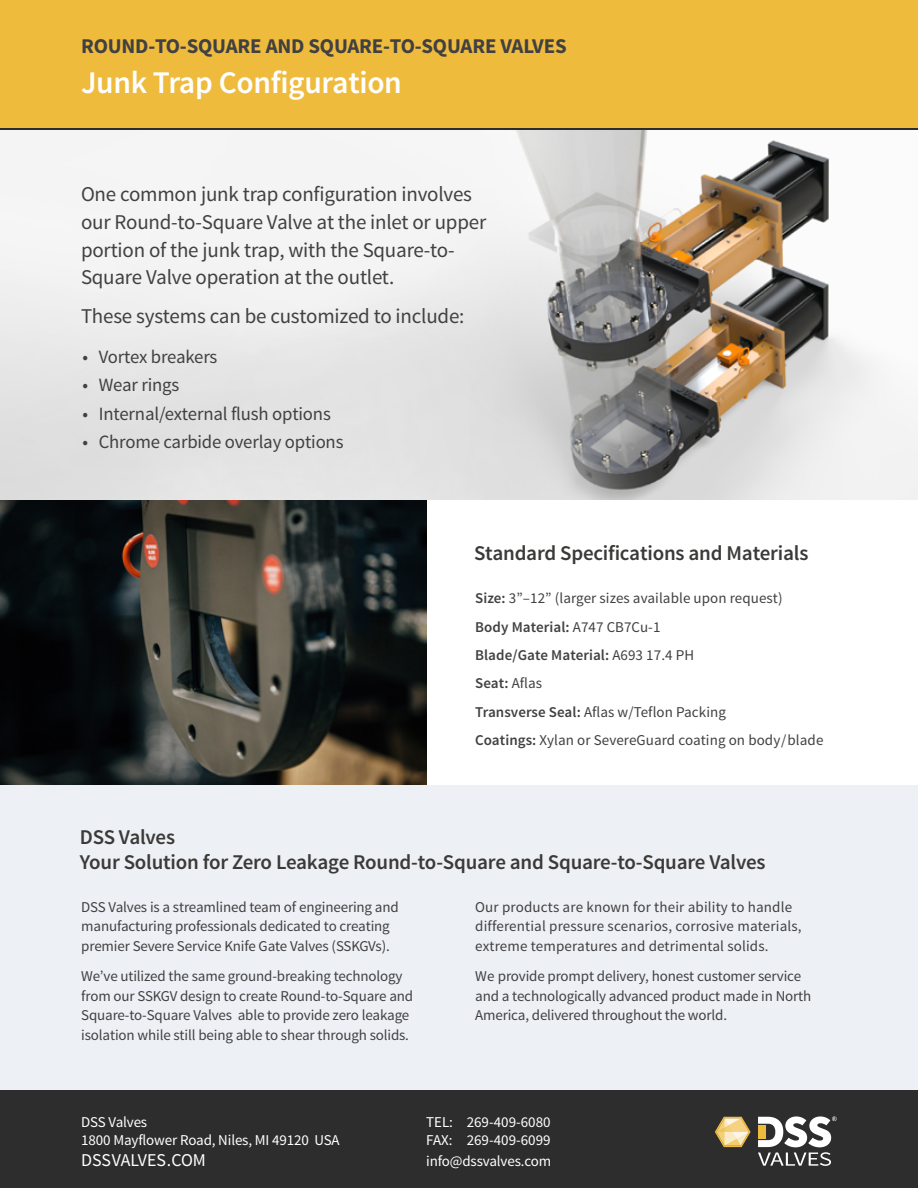
<style>
.page{position:relative;width:918px;height:1188px;background:#fff}
.page>*{position:absolute;margin:0;border:0;box-sizing:border-box;transform-origin:0 0}
.t1{font:600 31.5px "Source Sans Pro";letter-spacing:-.01em;color:#fff}
.t2{font:21px/27.8px "Source Sans Pro";letter-spacing:-.01em;color:#414042}
.t3{font:600 21px/24.8px "Source Sans Pro";letter-spacing:-.01em;color:#3b3a39}
.t4{font:700 21px "Source Sans Pro";letter-spacing:-.01em;color:#414042}
.t5{font:18.75px "Source Sans Pro";letter-spacing:-.01em;color:#414042}
.t6{font:18px "Source Sans Pro";color:#fff}
.Bullet-SMALL_header{font:15px/19.5px "Source Sans Pro";letter-spacing:-.01em;color:#414042}
.Bullet-SMALL_header-2{font:15px/19.5px "Source Sans Pro";letter-spacing:.01em;color:#414042}
.Bullet-SMALL_header-3{font:15px "Source Sans Pro";letter-spacing:-.01em;color:#fff}
.Bullet-SMALL_header-4{font:600 15px "Source Sans Pro";letter-spacing:.005em;color:#414042}
.s1{font-weight:600}
.s2{font-weight:400}
</style>
<div class="page">
<img style="left:0;top:500px;width:426px;height:285px">
<div style="left:0;top:785px;width:918px;height:318px;background:#edf1f5"></div>
<div style="left:0;top:1091px;width:918px;height:97px;background:#2d2d2d"></div>
<img style="left:0;top:130px;width:918px;height:369px">
<div style="left:0;top:0;width:918px;height:130px;background:#efbb3d"></div>
<svg style="left:715px;top:1117px;width:36px;height:30px"></svg>
<svg style="left:758px;top:1116px;width:79px;height:50px"></svg>
<hr style="left:0;top:129px;width:918px;height:1px;background:#2d2d2d">
<p class="t4" style="left:81px;top:33px;width:487px">ROUND-TO-SQUARE AND SQUARE-TO-SQUARE VALVES</p>
<p class="t1" style="left:81px;top:63px;width:322px">Junk Trap Configuration</p>
<p class="t2" style="left:81px;top:181px;width:407px">One common junk trap configuration involves our Round-to-Square Valve at the inlet or upper portion of the junk trap, with the Square-to-Square Valve operation at the outlet.</p>
<p class="t2" style="left:81px;top:302px;width:385px">These systems can be customized to include:</p>
<p class="t5" style="left:83px;top:345px;width:136px">• Vortex breakers</p>
<p class="t5" style="left:83px;top:374px;width:98px">• Wear rings</p>
<p class="t5" style="left:83px;top:402px;width:250px">• Internal/external flush options</p>
<p class="t5" style="left:83px;top:430px;width:262px">• Chrome carbide overlay options</p>
<p class="t3" style="left:474px;top:541px;width:336px">Standard Specifications and Materials</p>
<p class="Bullet-SMALL_header" style="left:475px;top:589px;width:309px"><span class="s1">Size:</span> 3”–12” (larger sizes available upon request)</p>
<p class="Bullet-SMALL_header-4" style="left:475px;top:617px;width:187px">Body Material: <span class="s2">A747 CB7Cu-1</span></p>
<p class="Bullet-SMALL_header-4" style="left:475px;top:646px;width:220px">Blade/Gate Material: <span class="s2">A693 17.4 PH</span></p>
<p class="Bullet-SMALL_header-4" style="left:475px;top:674px;width:68px">Seat: <span class="s2">Aflas</span></p>
<p class="Bullet-SMALL_header" style="left:475px;top:702px;width:252px"><span class="s1">Transverse Seal:</span> Aflas w/Teflon Packing</p>
<p class="Bullet-SMALL_header" style="left:475px;top:731px;width:350px"><span class="s1">Coatings:</span> Xylan or SevereGuard coating on body/blade</p>
<p class="t3" style="left:80px;top:825px;width:687px">DSS Valves<br>Your Solution for Zero Leakage Round-to-Square and Square-to-Square Valves</p>
<p class="Bullet-SMALL_header" style="left:81px;top:898px;width:319px">DSS Valves is a streamlined team of engineering and manufacturing professionals dedicated to creating premier Severe Service Knife Gate Valves (SSKGVs).</p>
<p class="Bullet-SMALL_header" style="left:81px;top:967px;width:333px">We’ve utilized the same ground-breaking technology from our SSKGV design to create Round-to-Square and Square-to-Square Valves able to provide zero leakage isolation while still being able to shear through solids.</p>
<p class="Bullet-SMALL_header-2" style="left:475px;top:898px;width:328px">Our products are known for their ability to handle differential pressure scenarios, corrosive materials, extreme temperatures and detrimental solids.</p>
<p class="Bullet-SMALL_header" style="left:475px;top:967px;width:338px">We provide prompt delivery, honest customer service and a technologically advanced product made in North<br>America, delivered throughout the world.</p>
<p class="Bullet-SMALL_header-3" style="left:81px;top:1113px;width:68px">DSS Valves</p>
<p class="Bullet-SMALL_header-3" style="left:81px;top:1131px;width:260px">1800 Mayflower Road, Niles, MI 49120 USA</p>
<p class="t6" style="left:81px;top:1149px;width:126px">DSSVALVES.COM</p>
<p class="Bullet-SMALL_header-3" style="left:426px;top:1113px;width:126px">TEL: 269-409-6080</p>
<p class="Bullet-SMALL_header-3" style="left:426px;top:1131px;width:126px">FAX: 269-409-6099</p>
<p class="Bullet-SMALL_header-3" style="left:426px;top:1151px;width:126px">info@dssvalves.com</p>
</div>
